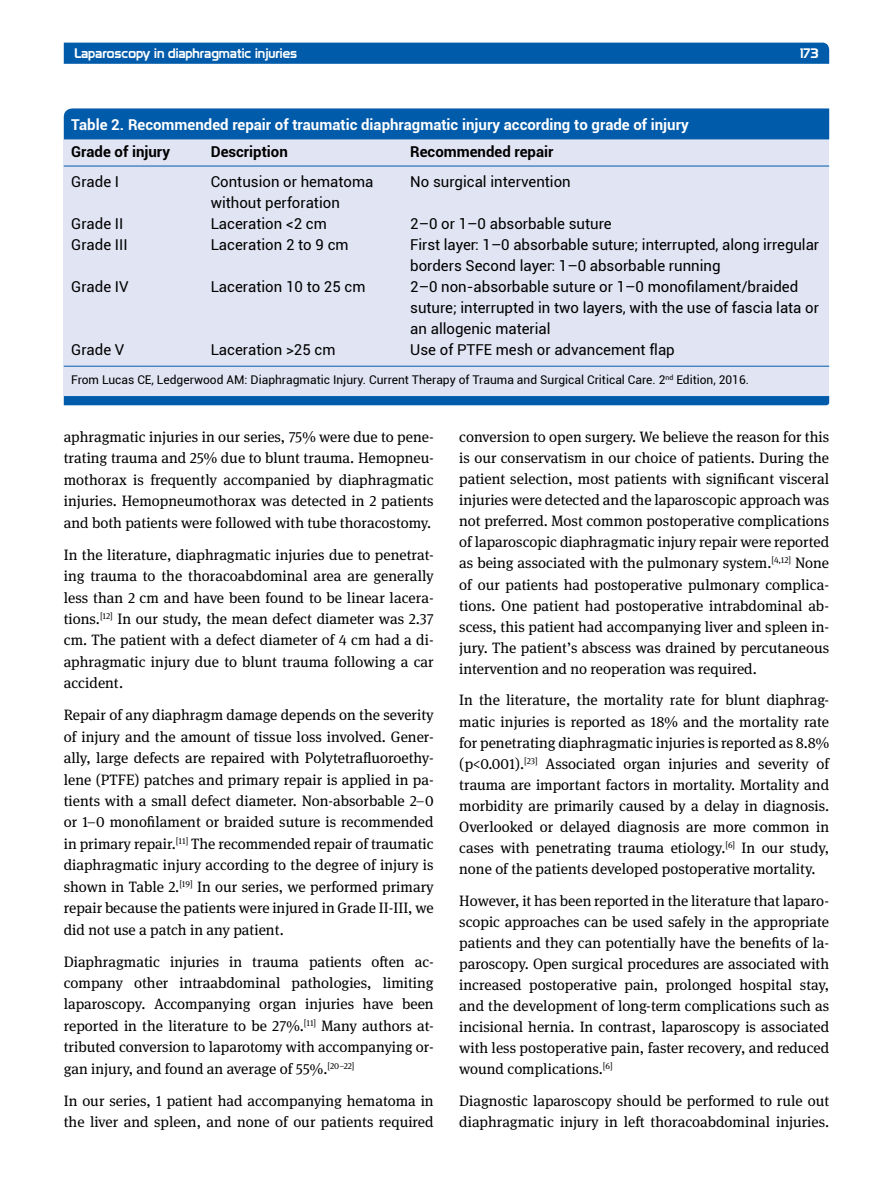
<style>
.page{position:relative;width:893px;height:1191px;background:#fff}
.page>*{position:absolute;margin:0;border:0;box-sizing:border-box;transform-origin:0 0}
.t1{font:15px/21px "DG Meta Serif Science";color:#000;text-align:justify}
.t2{font:15px/21px "Roboto";color:#000}
.t3{font:700 15px "Roboto";color:#fff}
.t4{font:700 15px "Roboto";color:#000}
.t5{font:13.5px "Prototype";color:#fff}
.t6{font:12px "Roboto";color:#000}
</style>
<div class="page">
<div style="left:64px;top:43px;width:765px;height:21px;background:#005baa"></div>
<div style="left:64px;top:139px;width:765px;height:257px;background:#e1e4f3"></div>
<div style="left:64px;top:108px;width:765px;height:31px;background:#005baa"></div>
<svg style="left:64px;top:396px;width:765px;height:9px;background:#015baa"></svg>
<hr style="left:64px;top:166px;width:765px;height:1px;background:#005baa">
<hr style="left:64px;top:366px;width:765px;height:1px;background:#005baa">
<p class="t5" style="left:74px;top:45px;width:224px">Laparoscopy in diaphragmatic injuries</p>
<p class="t5" style="left:800px;top:45px;width:20px">173</p>
<p class="t3" style="left:71px;top:114px;width:619px">Table 2. Recommended repair of traumatic diaphragmatic injury according to grade of injury</p>
<p class="t4" style="left:71px;top:141px;width:100px">Grade of injury</p>
<p class="t4" style="left:211px;top:141px;width:79px">Description</p>
<p class="t4" style="left:410px;top:141px;width:145px">Recommended repair</p>
<p class="t2" style="left:71px;top:170px;width:49px">Grade I</p>
<p class="t2" style="left:211px;top:170px;width:164px">Contusion or hematoma</p>
<p class="t2" style="left:410px;top:170px;width:162px">No surgical intervention</p>
<p class="t2" style="left:211px;top:191px;width:131px">without perforation</p>
<p class="t2" style="left:71px;top:212px;width:54px">Grade II</p>
<p class="t2" style="left:211px;top:212px;width:118px">Laceration &lt;2 cm</p>
<p class="t2" style="left:410px;top:212px;width:203px">2–0 or 1–0 absorbable suture</p>
<p class="t2" style="left:71px;top:233px;width:58px">Grade III</p>
<p class="t2" style="left:211px;top:233px;width:139px">Laceration 2 to 9 cm</p>
<p class="t2" style="left:410px;top:233px;width:410px">First layer: 1–0 absorbable suture; interrupted, along irregular borders Second layer: 1–0 absorbable running</p>
<p class="t2" style="left:71px;top:275px;width:59px">Grade IV</p>
<p class="t2" style="left:211px;top:275px;width:156px">Laceration 10 to 25 cm</p>
<p class="t2" style="left:410px;top:275px;width:410px">2–0 non-absorbable suture or 1–0 monofilament/braided suture; interrupted in two layers, with the use of fascia lata or an allogenic material</p>
<p class="t2" style="left:71px;top:338px;width:55px">Grade V</p>
<p class="t2" style="left:211px;top:338px;width:126px">Laceration &gt;25 cm</p>
<p class="t2" style="left:410px;top:338px;width:266px">Use of PTFE mesh or advancement flap</p>
<p class="t6" style="left:71px;top:371px;width:679px">From Lucas CE, Ledgerwood AM: Diaphragmatic Injury. Current Therapy of Trauma and Surgical Critical Care. 2<sup>nd</sup> Edition, 2016.</p>
<p class="t1" style="left:64px;top:426px;width:371px;line-height:21.5px">aphragmatic injuries in our series, 75% were due to pene&shy;trating trauma and 25% due to blunt trauma. Hemopneu&shy;mothorax is frequently accompanied by diaphragmatic injuries. Hemopneumothorax was detected in 2 patients and both patients were followed with tube thoracostomy.</p>
<p class="t1" style="left:64px;top:543px;width:371px;line-height:21.5px">In the literature, diaphragmatic injuries due to penetrat&shy;ing trauma to the thoracoabdominal area are generally less than 2 cm and have been found to be linear lacera&shy;tions.<sup>[12]</sup> In our study, the mean defect diameter was 2.37 cm. The patient with a defect diameter of 4 cm had a di&shy;aphragmatic injury due to blunt trauma following a car accident.</p>
<p class="t1" style="left:64px;top:704px;width:371px;line-height:21.5px">Repair of any diaphragm damage depends on the severity of injury and the amount of tissue loss involved. Gener&shy;ally, large defects are repaired with Polytetrafluoroethy&shy;lene (PTFE) patches and primary repair is applied in pa&shy;tients with a small defect diameter. Non-absorbable 2–0 or 1–0 monofilament or braided suture is recommended in primary repair.<sup>[11]</sup> The recommended repair of traumatic diaphragmatic injury according to the degree of injury is shown in Table 2.<sup>[19]</sup> In our series, we performed primary repair because the patients were injured in Grade II-III, we did not use a patch in any patient.</p>
<p class="t1" style="left:64px;top:950px;width:371px;line-height:21.5px">Diaphragmatic injuries in trauma patients often ac&shy;company other intraabdominal pathologies, limiting laparoscopy. Accompanying organ injuries have been reported in the literature to be 27%.<sup>[11]</sup> Many authors at&shy;tributed conversion to laparotomy with accompanying or&shy;gan injury, and found an average of 55%.<sup>[20–22]</sup></p>
<p class="t1" style="left:64px;top:1089px;width:371px;line-height:21.5px">In our series, 1 patient had accompanying hematoma in the liver and spleen, and none of our patients required</p>
<p class="t1" style="left:459px;top:426px;width:371px">conversion to open surgery. We believe the reason for this is our conservatism in our choice of patients. During the patient selection, most patients with significant visceral injuries were detected and the laparoscopic approach was not preferred. Most common postoperative complications of laparoscopic diaphragmatic injury repair were reported as being associated with the pulmonary system.<sup>[4,12]</sup> None of our patients had postoperative pulmonary complica&shy;tions. One patient had postoperative intrabdominal ab&shy;scess, this patient had accompanying liver and spleen in&shy;jury. The patient’s abscess was drained by percutaneous intervention and no reoperation was required.</p>
<p class="t1" style="left:459px;top:689px;width:371px">In the literature, the mortality rate for blunt diaphrag&shy;matic injuries is reported as 18% and the mortality rate for penetrating diaphragmatic injuries is reported as 8.8% (p&lt;0.001).<sup>[23]</sup> Associated organ injuries and severity of trauma are important factors in mortality. Mortality and morbidity are primarily caused by a delay in diagnosis.<br>Overlooked or delayed diagnosis are more common in cases with penetrating trauma etiology.<sup>[6]</sup> In our study, none of the patients developed postoperative mortality.</p>
<p class="t1" style="left:459px;top:889px;width:371px">However, it has been reported in the literature that laparo&shy;scopic approaches can be used safely in the appropriate patients and they can potentially have the benefits of la&shy;paroscopy. Open surgical procedures are associated with increased postoperative pain, prolonged hospital stay, and the development of long-term complications such as incisional hernia. In contrast, laparoscopy is associated with less postoperative pain, faster recovery, and reduced wound complications.<sup>[6]</sup></p>
<p class="t1" style="left:459px;top:1090px;width:371px">Diagnostic laparoscopy should be performed to rule out diaphragmatic injury in left thoracoabdominal injuries.</p>
</div>
